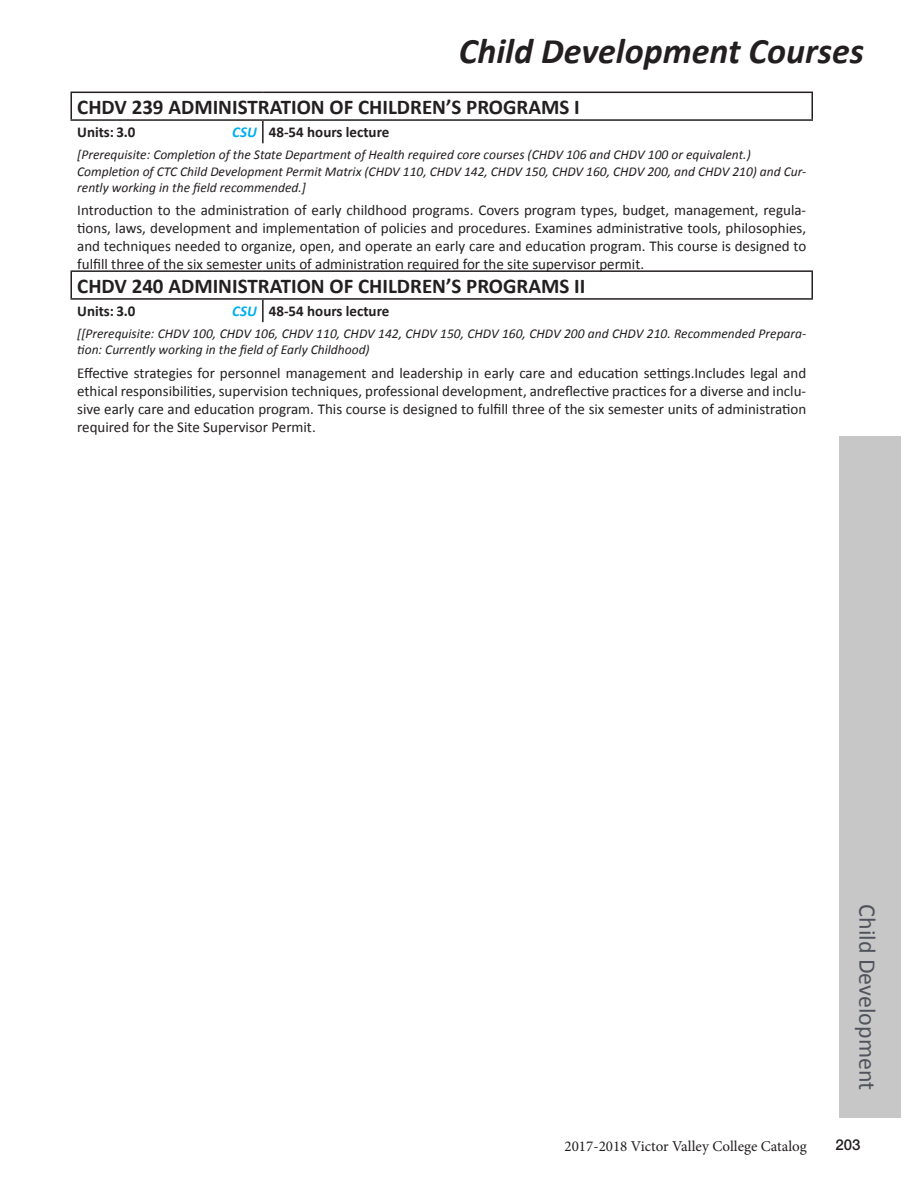
<style>
.page{position:relative;width:918px;height:1188px;background:#fff}
.page>*{position:absolute;margin:0;border:0;box-sizing:border-box;transform-origin:0 0}
.t1{font:italic 700 36px "Calibri";color:#231f20}
.t2{font:24px "Calibri";color:#4f535c}
.t3{font:700 21px "Calibri";color:#231f20}
.VVC_1{font:15px/18px "Calibri";color:#231f20;text-align:justify}
.VVC_1-2{font:700 15px "Calibri";color:#231f20}
.t4{font:15px "Minion Pro";color:#231f20}
.VVC_1-3{font:italic 700 15px "Calibri";color:#00aeef}
.t5{font:500 15px "Helvetica Neue";color:#231f20}
.VVC_1-4{font:italic 13.5px/16.2px "Calibri";color:#231f20}
</style>
<div class="page">
<div style="left:840px;top:436px;width:61px;height:682px;background:#c8c7c7"></div>
<hr style="left:262px;top:121px;width:2px;height:22px;background:#231f20">
<hr style="left:70px;top:92px;width:193px;height:1px;background:#231f20">
<hr style="left:70px;top:93px;width:2px;height:26px;background:#231f20">
<hr style="left:263px;top:92px;width:550px;height:1px;background:#231f20">
<svg style="left:812px;top:93px;width:1px;height:26px"></svg>
<hr style="left:70px;top:119px;width:193px;height:2px;background:#231f20">
<hr style="left:263px;top:119px;width:550px;height:2px;background:#231f20">
<hr style="left:262px;top:300px;width:2px;height:22px;background:#231f20">
<hr style="left:70px;top:270px;width:193px;height:2px;background:#231f20">
<hr style="left:70px;top:272px;width:2px;height:26px;background:#231f20">
<hr style="left:263px;top:270px;width:550px;height:2px;background:#231f20">
<svg style="left:812px;top:272px;width:1px;height:26px"></svg>
<hr style="left:70px;top:298px;width:193px;height:2px;background:#231f20">
<hr style="left:263px;top:298px;width:550px;height:2px;background:#231f20">
<p class="t1" style="left:459px;top:28px;width:407px">Child Development Courses</p>
<p class="t3" style="left:77px;top:94px;width:504px">CHDV 239 ADMINISTRATION OF CHILDREN’S PROGRAMS I</p>
<p class="VVC_1-2" style="left:77px;top:123px;width:60px">Units: 3.0</p>
<p class="VVC_1-3" style="left:232px;top:123px;width:26px">CSU</p>
<p class="VVC_1-2" style="left:269px;top:123px;width:122px">48-54 hours lecture</p>
<p class="VVC_1-4" style="left:77px;top:146px;width:675px">[Prerequisite: Completion of the State Department of Health required core courses (CHDV 106 and CHDV 100 or equivalent.)</p>
<p class="VVC_1-4" style="left:77px;top:163px;width:730px">Completion of CTC Child Development Permit Matrix (CHDV 110, CHDV 142, CHDV 150, CHDV 160, CHDV 200, and CHDV 210) and Cur&shy;rently working in the field recommended.]</p>
<p class="VVC_1" style="left:77px;top:201px;width:730px">Introduction to the administration of early childhood programs. Covers program types, budget, management, regula&shy;tions, laws, development and implementation of policies and procedures. Examines administrative tools, philosophies, and techniques needed to organize, open, and operate an early care and education program. This course is designed to fulfill three of the six semester units of administration required for the site supervisor permit.</p>
<p class="t3" style="left:77px;top:273px;width:510px">CHDV 240 ADMINISTRATION OF CHILDREN’S PROGRAMS II</p>
<p class="VVC_1-2" style="left:77px;top:302px;width:60px">Units: 3.0</p>
<p class="VVC_1-3" style="left:232px;top:302px;width:26px">CSU</p>
<p class="VVC_1-2" style="left:269px;top:302px;width:122px">48-54 hours lecture</p>
<p class="VVC_1-4" style="left:77px;top:325px;width:730px">[[Prerequisite: CHDV 100, CHDV 106, CHDV 110, CHDV 142, CHDV 150, CHDV 160, CHDV 200 and CHDV 210. Recommended Prepara&shy;tion: Currently working in the field of Early Childhood)</p>
<p class="VVC_1" style="left:77px;top:364px;width:730px">Effective strategies for personnel management and leadership in early care and education settings.Includes legal and ethical responsibilities, supervision techniques, professional development, andreflective practices for a diverse and inclu&shy;sive early care and education program. This course is designed to fulfill three of the six semester units of administration required for the Site Supervisor Permit.</p>
<p class="t2" style="left:883px;top:904px;width:187px;rotate:90deg">Child Development</p>
<p class="t4" style="left:565px;top:1136px;width:244px">2017-2018 Victor Valley College Catalog</p>
<p class="t5" style="left:836px;top:1132px;width:27px">203</p>
</div>
